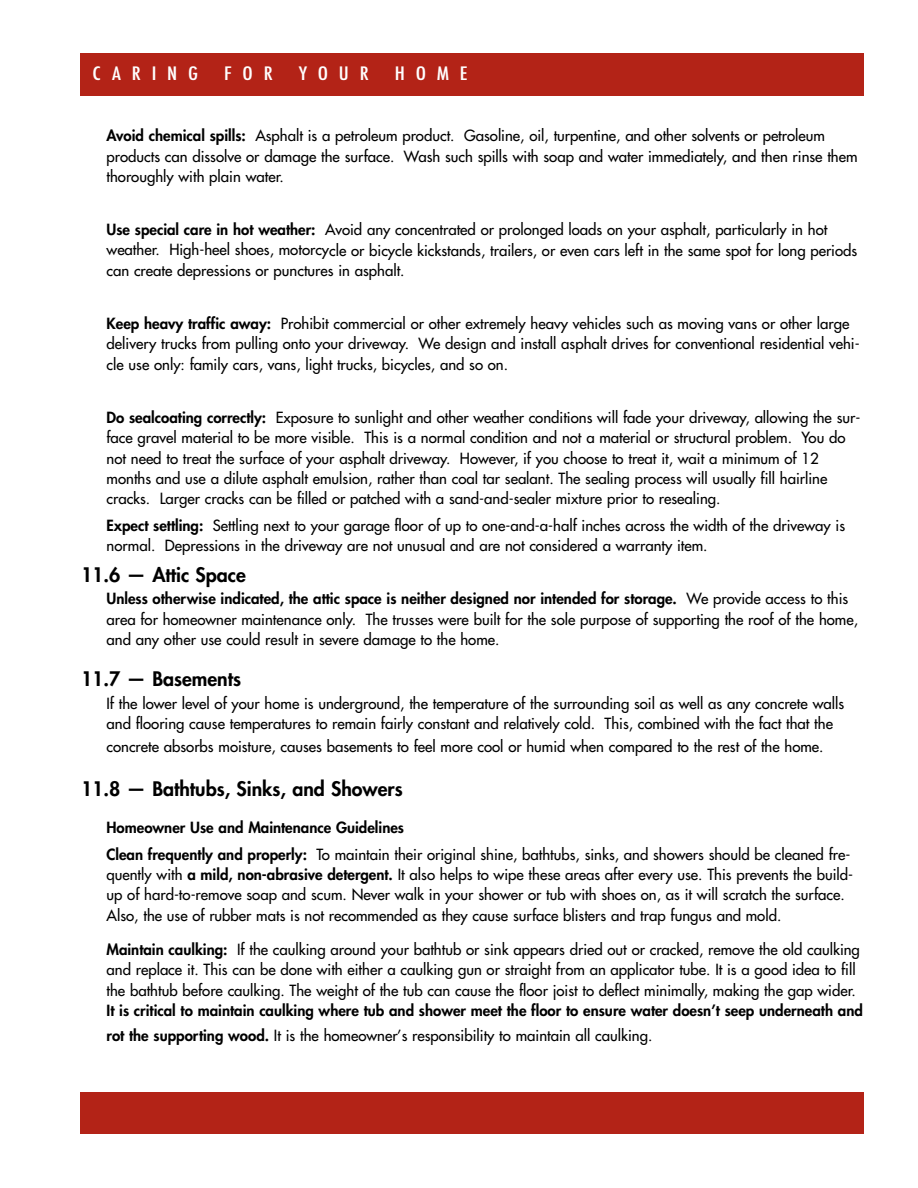
<style>
.page{position:relative;width:918px;height:1188px;background:#fff}
.page>*{position:absolute;margin:0;border:0;box-sizing:border-box;transform-origin:0 0}
.t1{font:800 19.5px "Futura";color:#000}
.t2{font:500 condensed 18px "Futura";color:#fff;scale:1.2 1}
.t3{font:15px/20.4px "Futura";color:#000}
.t4{font:800 15px/24.3px "Futura";color:#000}
.s1{font-weight:800}
.s2{font-weight:400}
</style>
<div class="page">
<div style="left:80px;top:1093px;width:784px;height:41px;background:#b32317"></div>
<div style="left:80px;top:54px;width:784px;height:42px;background:#b32317"></div>
<p class="t2" style="left:93px;top:62px;width:89px">CARING</p>
<p class="t2" style="left:224px;top:62px;width:42px">FOR</p>
<p class="t2" style="left:299px;top:62px;width:60px">YOUR</p>
<p class="t2" style="left:395px;top:62px;width:62px">HOME</p>
<p class="t3" style="left:106px;top:126px;width:753px"><span class="s1">Avoid chemical spills:</span> Asphalt is a petroleum product. Gasoline, oil, turpentine, and other solvents or petroleum products can dissolve or damage the surface. Wash such spills with soap and water immediately, and then rinse them thoroughly with plain water.</p>
<p class="t3" style="left:107px;top:219px;width:752px"><span class="s1">Use special care in hot weather:</span> Avoid any concentrated or prolonged loads on your asphalt, particularly in hot weather. High-heel shoes, motorcycle or bicycle kickstands, trailers, or even cars left in the same spot for long periods can create depressions or punctures in asphalt.</p>
<p class="t3" style="left:107px;top:313px;width:755px"><span class="s1">Keep heavy traffic away:</span> Prohibit commercial or other extremely heavy vehicles such as moving vans or other large delivery trucks from pulling onto your driveway. We design and install asphalt drives for conventional residential vehi&shy;cle use only: family cars, vans, light trucks, bicycles, and so on.</p>
<p class="t3" style="left:107px;top:407px;width:755px"><span class="s1">Do sealcoating correctly:</span> Exposure to sunlight and other weather conditions will fade your driveway, allowing the sur&shy;face gravel material to be more visible. This is a normal condition and not a material or structural problem. You do not need to treat the surface of your asphalt driveway. However, if you choose to treat it, wait a minimum of 12 months and use a dilute asphalt emulsion, rather than coal tar sealant. The sealing process will usually fill hairline cracks. Larger cracks can be filled or patched with a sand-and-sealer mixture prior to resealing.</p>
<p class="t3" style="left:107px;top:515px;width:740px"><span class="s1">Expect settling:</span> Settling next to your garage floor of up to one-and-a-half inches across the width of the driveway is normal. Depressions in the driveway are not unusual and are not considered a warranty item.</p>
<h1 class="t1" style="left:81px;top:562px;width:166px">11.6 — Attic Space</h1>
<p class="t3" style="left:106px;top:589px;width:753px"><span class="s1">Unless otherwise indicated, the attic space is neither designed nor intended for storage.</span> We provide access to this area for homeowner maintenance only. The trusses were built for the sole purpose of supporting the roof of the home, and any other use could result in severe damage to the home.</p>
<h1 class="t1" style="left:81px;top:667px;width:162px">11.7 — Basements</h1>
<p class="t3" style="left:106px;top:693px;width:739px">If the lower level of your home is underground, the temperature of the surrounding soil as well as any concrete walls and flooring cause temperatures to remain fairly constant and relatively cold. This, combined with the fact that the</p>
<p class="t3" style="left:107px;top:737px;width:719px">concrete absorbs moisture, causes basements to feel more cool or humid when compared to the rest of the home.</p>
<h1 class="t1" style="left:81px;top:777px;width:323px">11.8 — Bathtubs, Sinks, and Showers</h1>
<p class="t3" style="left:106px;top:814px;width:745px;line-height:26.4px"><span class="s1">Homeowner Use and Maintenance Guidelines<br>Clean frequently and properly:</span> To maintain their original shine, bathtubs, sinks, and showers should be cleaned fre-</p>
<p class="t3" style="left:107px;top:864px;width:748px">quently with <span class="s1">a mild, non-abrasive detergent.</span> It also helps to wipe these areas after every use. This prevents the build&shy;up of hard-to-remove soap and scum. Never walk in your shower or tub with shoes on, as it will scratch the surface.<br>Also, the use of rubber mats is not recommended as they cause surface blisters and trap fungus and mold.</p>
<p class="t3" style="left:107px;top:939px;width:755px"><span class="s1">Maintain caulking:</span> If the caulking around your bathtub or sink appears dried out or cracked, remove the old caulking and replace it. This can be done with either a caulking gun or straight from an applicator tube. It is a good idea to fill the bathtub before caulking. The weight of the tub can cause the floor joist to deflect minimally, making the gap wider.</p>
<p class="t4" style="left:107px;top:998px;width:758px">It is critical to maintain caulking where tub and shower meet the floor to ensure water doesn’t seep underneath and rot the supporting wood. <span class="s2">It is the homeowner’s responsibility to maintain all caulking.</span></p>
</div>
